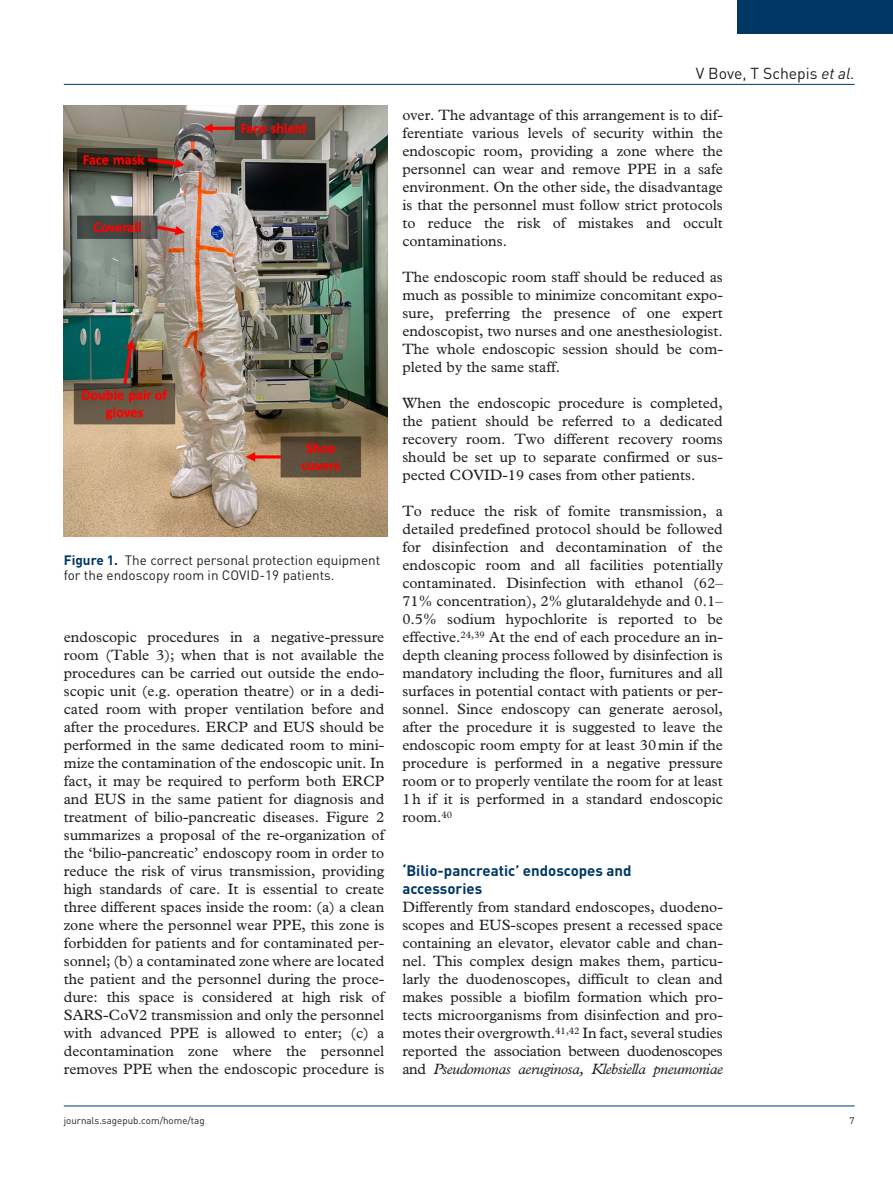
<style>
.page{position:relative;width:893px;height:1191px;background:#fff}
.page>*{position:absolute;margin:0;border:0;box-sizing:border-box;transform-origin:0 0}
.t1{font:15.75px "DIN";color:#231f20}
.t2{font:15px/18px "Plantin Std";color:#231f20;text-align:justify}
.t3{font:700 15px/18px "DIN";color:#003865}
.t4{font:13.5px/15.8px "DIN";color:#231f20}
.t5{font:9.75px "DIN";color:#231f20}
.s1{font-weight:700;color:#003865}
.s2{font-style:italic}
</style>
<div class="page">
<hr style="left:64px;top:84px;width:791px;height:1px;background:#003865">
<hr style="left:64px;top:1105px;width:791px;height:1px;background:#003865">
<div style="left:738px;top:0;width:155px;height:34px;background:#003865"></div>
<img style="left:64px;top:106px;width:324px;height:431px">
<p class="t4" style="left:64px;top:551px;width:318px"><span class="s1">Figure 1.</span> The correct personal protection equipment for the endoscopy room in COVID-19 patients.</p>
<p class="t2" style="left:64px;top:628px;width:322px">endoscopic procedures in a negative-pressure room (Table 3); when that is not available the procedures can be carried out outside the endo&shy;scopic unit (e.g. operation theatre) or in a dedi&shy;cated room with proper ventilation before and after the procedures. ERCP and EUS should be performed in the same dedicated room to mini&shy;mize the contamination of the endoscopic unit. In fact, it may be required to perform both ERCP and EUS in the same patient for diagnosis and treatment of bilio-pancreatic diseases. Figure 2 summarizes a proposal of the re-organization of the ‘bilio-pancreatic’ endoscopy room in order to reduce the risk of virus transmission, providing high standards of care. It is essential to create three different spaces inside the room: (a) a clean zone where the personnel wear PPE, this zone is forbidden for patients and for contaminated per&shy;sonnel; (b) a contaminated zone where are located the patient and the personnel during the proce&shy;dure: this space is considered at high risk of SARS-CoV2 transmission and only the personnel with advanced PPE is allowed to enter; (c) a decontamination zone where the personnel removes PPE when the endoscopic procedure is</p>
<p class="t1" style="left:696px;top:63px;width:161px">V Bove, T Schepis <span class="s2">et al.</span></p>
<p class="t2" style="left:402px;top:106px;width:322px">over. The advantage of this arrangement is to dif&shy;ferentiate various levels of security within the endoscopic room, providing a zone where the personnel can wear and remove PPE in a safe environment. On the other side, the disadvantage is that the personnel must follow strict protocols to reduce the risk of mistakes and occult contaminations.</p>
<p class="t2" style="left:402px;top:268px;width:322px">The endoscopic room staff should be reduced as much as possible to minimize concomitant expo&shy;sure, preferring the presence of one expert endoscopist, two nurses and one anesthesiologist.<br>The whole endoscopic session should be com&shy;pleted by the same staff.</p>
<p class="t2" style="left:402px;top:394px;width:322px">When the endoscopic procedure is completed, the patient should be referred to a dedicated recovery room. Two different recovery rooms should be set up to separate confirmed or sus&shy;pected COVID-19 cases from other patients.</p>
<p class="t2" style="left:402px;top:502px;width:322px">To reduce the risk of fomite transmission, a detailed predefined protocol should be followed for disinfection and decontamination of the endoscopic room and all facilities potentially contaminated. Disinfection with ethanol (62– 71% concentration), 2% glutaraldehyde and 0.1– 0.5% sodium hypochlorite is reported to be effective.<sup>24,39</sup> At the end of each procedure an in&shy;depth cleaning process followed by disinfection is mandatory including the floor, furnitures and all surfaces in potential contact with patients or per&shy;sonnel. Since endoscopy can generate aerosol, after the procedure it is suggested to leave the endoscopic room empty for at least 30min if the procedure is performed in a negative pressure room or to properly ventilate the room for at least 1h if it is performed in a standard endoscopic room.<sup>40</sup></p>
<p class="t3" style="left:402px;top:861px;width:231px">‘Bilio-pancreatic’ endoscopes and accessories</p>
<p class="t2" style="left:402px;top:898px;width:322px">Differently from standard endoscopes, duodeno&shy;scopes and EUS-scopes present a recessed space containing an elevator, elevator cable and chan&shy;nel. This complex design makes them, particu&shy;larly the duodenoscopes, difficult to clean and makes possible a biofilm formation which pro&shy;tects microorganisms from disinfection and pro&shy;motes their overgrowth.<sup>41,42</sup> In fact, several studies reported the association between duodenoscopes and <span class="s2">Pseudomonas aeruginosa, Klebsiella pneumoniae</span></p>
<p class="t5" style="left:64px;top:1114px;width:142px">journals.sagepub.com/home/tag</p>
<p class="t5" style="left:850px;top:1114px;width:7px">7</p>
</div>
